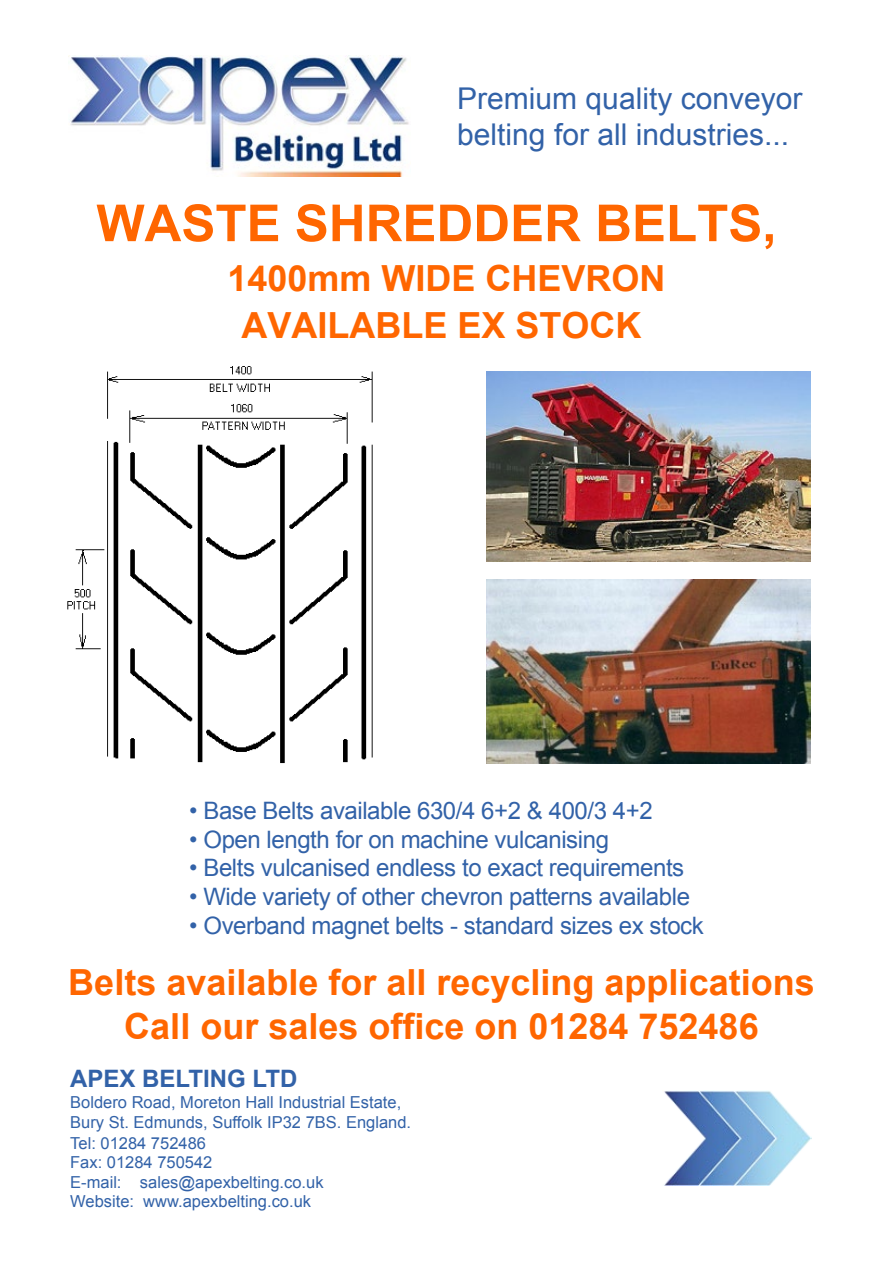
<style>
.page{position:relative;width:893px;height:1263px;background:#fff}
.page>*{position:absolute;margin:0;border:0;box-sizing:border-box;transform-origin:0 0}
.t1{font:700 51px "Arial";color:#f60}
.t2{font:700 36px "Arial";color:#f60}
.t3{font:30px/36px "Arial";color:#3262a8}
.t4{font:24px "Arial";letter-spacing:-.02em;color:#3262a8}
.t5{font:700 24px "Arial";color:#3262a8}
.t6{font:16.5px/19.5px "Arial";color:#3262a8}
</style>
<div class="page">
<img style="left:68px;top:56px;width:341px;height:120px">
<img style="left:664px;top:1091px;width:147px;height:94px">
<img style="left:67px;top:366px;width:306px;height:398px">
<img style="left:487px;top:580px;width:323px;height:183px">
<img style="left:487px;top:371px;width:323px;height:191px">
<p class="t3" style="left:457px;top:81px;width:347px">Premium quality conveyor belting for all industries...</p>
<h1 class="t1" style="left:96px;top:190px;width:682px">WASTE SHREDDER BELTS,</h1>
<h2 class="t2" style="left:227px;top:254px;width:440px">1400mm WIDE CHEVRON</h2>
<h2 class="t2" style="left:241px;top:301px;width:402px">AVAILABLE EX STOCK</h2>
<p class="t4" style="left:189px;top:795px;width:465px">• Base Belts available 630/4 6+2 &amp; 400/3 4+2</p>
<p class="t4" style="left:189px;top:823px;width:421px">• Open length for on machine vulcanising</p>
<p class="t4" style="left:189px;top:852px;width:496px">• Belts vulcanised endless to exact requirements</p>
<p class="t4" style="left:189px;top:881px;width:502px">• Wide variety of other chevron patterns available</p>
<p class="t4" style="left:189px;top:910px;width:516px">• Overband magnet belts - standard sizes ex stock</p>
<h2 class="t2" style="left:68px;top:959px;width:748px">Belts available for all recycling applications</h2>
<h2 class="t2" style="left:124px;top:1002px;width:636px">Call our sales office on 01284 752486</h2>
<p class="t5" style="left:70px;top:1063px;width:229px">APEX BELTING LTD</p>
<p class="t6" style="left:70px;top:1093px;width:342px">Boldero Road, Moreton Hall Industrial Estate,<br>Bury St. Edmunds, Suffolk IP32 7BS. England.</p>
<p class="t6" style="left:70px;top:1133px;width:255px">Tel: 01284 752486<br>Fax: 01284 750542<br>E-mail: sales@apexbelting.co.uk<br>Website: www.apexbelting.co.uk</p>
</div>
